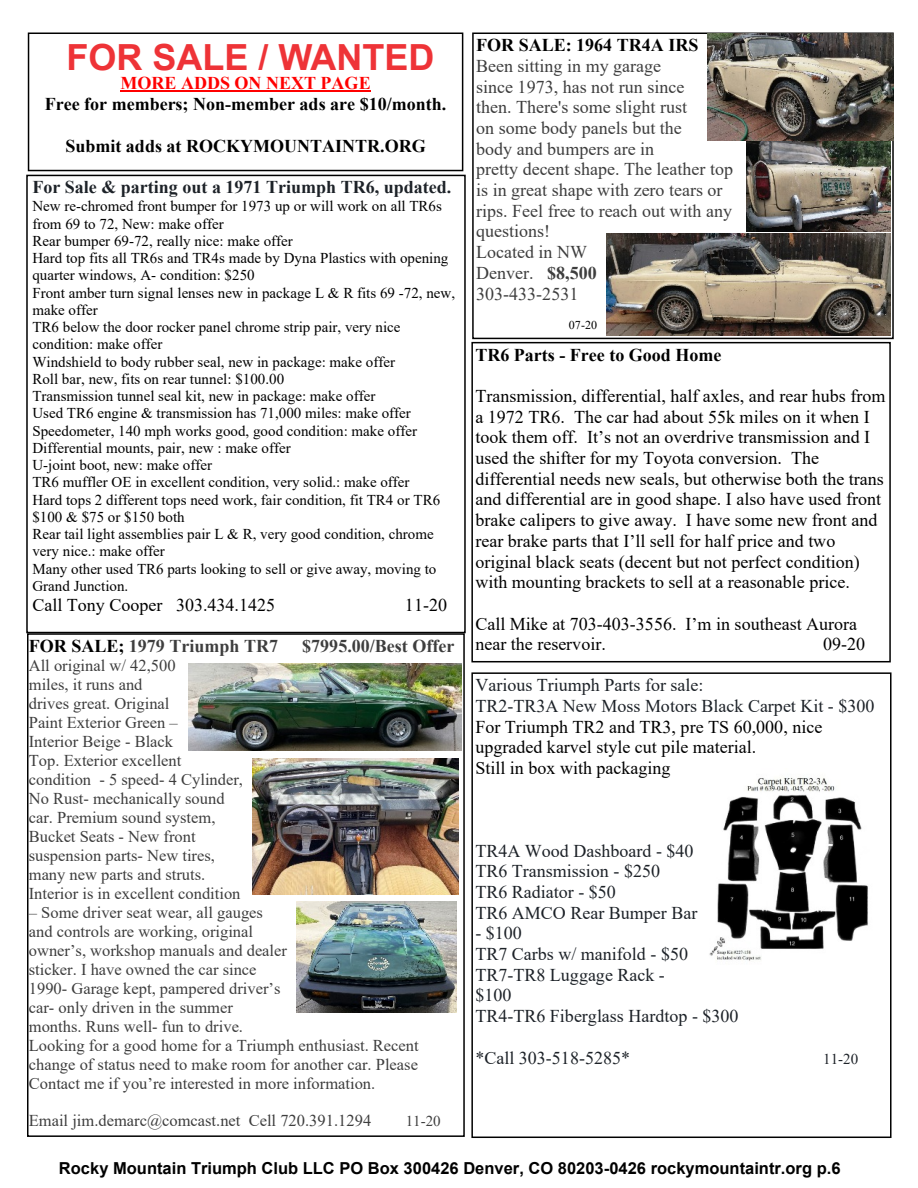
<style>
.page{position:relative;width:918px;height:1188px;background:#fff}
.page>*{position:absolute;margin:0;border:0;box-sizing:border-box;transform-origin:0 0}
.t1{font:700 36px "Arial";color:#ee3337}
.t2{font:18px/20.7px "Times New Roman";color:#000}
.t3{font:18px/20.7px "Times New Roman";color:#3e3e3e}
.t4{font:18px/20.7px "Times New Roman";color:#1d2228}
.t5{font:700 18px "Times New Roman";color:#000}
.t6{font:700 18px "Times New Roman";color:#1d2228}
.t7{font:700 18px "Times New Roman";color:#3e3e3e}
.t8{font:700 18px "Times New Roman";color:#f00}
.t9{font:16.5px/18.9px "Times New Roman";color:#3e3e3e}
.t10{font:700 16.5px "Arial";color:#000}
.t11{font:15px/17.2px "Times New Roman";color:#000}
.t12{font:15px "Times New Roman";color:#3e3e3e}
.t13{font:15px "Times New Roman";color:#1d2228}
.t14{font:12px "Times New Roman";color:#000}
.s1{color:#000}
.s2{font-weight:700}
</style>
<div class="page">
<svg style="left:28px;top:33px;width:435px;height:138px"></svg>
<hr style="left:120px;top:91px;width:251px;height:1px;background:#f00">
<div style="left:26px;top:175px;width:440px;height:458px;border:2px solid #000"></div>
<div style="left:472px;top:33px;width:422px;height:306px;border:2px solid #000"></div>
<div style="left:27px;top:633px;width:438px;height:504px;border:2px solid #000"></div>
<div style="left:471px;top:342px;width:420px;height:320px;border:2px solid #000"></div>
<div style="left:471px;top:672px;width:421px;height:466px;border:2px solid #000"></div>
<img style="left:707px;top:33px;width:186px;height:107px">
<img style="left:607px;top:234px;width:284px;height:101px">
<img style="left:746px;top:142px;width:145px;height:90px">
<img style="left:189px;top:663px;width:272px;height:87px">
<img style="left:253px;top:758px;width:205px;height:136px">
<img style="left:296px;top:901px;width:161px;height:111px">
<img style="left:709px;top:777px;width:159px;height:184px">
<h1 class="t1" style="left:67px;top:44px;width:369px">FOR SALE / WANTED</h1>
<p class="t8" style="left:120px;top:77px;width:252px">MORE ADDS ON NEXT PAGE</p>
<p class="t5" style="left:45px;top:98px;width:403px">Free for members; Non-member ads are $10/month.</p>
<p class="t5" style="left:65px;top:139px;width:362px">Submit adds at ROCKYMOUNTAINTR.ORG</p>
<p class="t6" style="left:32px;top:181px;width:421px">For Sale &amp; parting out a 1971 Triumph TR6, updated.</p>
<p class="t11" style="left:32px;top:199px;width:424px">New re-chromed front bumper for 1973 up or will work on all TR6s from 69 to 72, New: make offer<br>Rear bumper 69-72, really nice: make offer<br>Hard top fits all TR6s and TR4s made by Dyna Plastics with opening quarter windows, A- condition: $250<br>Front amber turn signal lenses new in package L &amp; R fits 69 -72, new, make offer<br>TR6 below the door rocker panel chrome strip pair, very nice condition: make offer<br>Windshield to body rubber seal, new in package: make offer<br>Roll bar, new, fits on rear tunnel: $100.00<br>Transmission tunnel seal kit, new in package: make offer<br>Used TR6 engine &amp; transmission has 71,000 miles: make offer Speedometer, 140 mph works good, good condition: make offer Differential mounts, pair, new : make offer<br>U-joint boot, new: make offer<br>TR6 muffler OE in excellent condition, very solid.: make offer<br>Hard tops 2 different tops need work, fair condition, fit TR4 or TR6 $100 &amp; $75 or $150 both<br>Rear tail light assemblies pair L &amp; R, very good condition, chrome very nice.: make offer<br>Many other used TR6 parts looking to sell or give away, moving to Grand Junction.</p>
<p class="t2" style="left:32px;top:596px;width:244px">Call Tony Cooper 303.434.1425</p>
<p class="t2" style="left:405px;top:596px;width:44px">11-20</p>
<p class="t7" style="left:29px;top:640px;width:251px"><span class="s1">FOR SALE;</span> 1979 Triumph TR7</p>
<p class="t7" style="left:302px;top:640px;width:154px">$7995.00/Best Offer</p>
<p class="t9" style="left:29px;top:658px;width:216px">All original w/ 42,500<br>miles, it runs and<br>drives great. Original<br>Paint Exterior Green –<br>Interior Beige - Black<br>Top. Exterior excellent condition - 5 speed- 4 Cylinder,<br>No Rust- mechanically sound car. Premium sound system,<br>Bucket Seats - New front suspension parts- New tires, many new parts and struts.<br>Interior is in excellent condition</p>
<p class="t9" style="left:29px;top:905px;width:391px">– Some driver seat wear, all gauges<br>and controls are working, original<br>owner’s, workshop manuals and dealer<br>sticker. I have owned the car since<br>1990- Garage kept, pampered driver’s<br>car- only driven in the summer<br>months. Runs well- fun to drive.<br>Looking for a good home for a Triumph enthusiast. Recent change of status need to make room for another car. Please Contact me if you’re interested in more information.</p>
<p class="t9" style="left:29px;top:1113px;width:344px">Email jim.demarc@comcast.net Cell 720.391.1294</p>
<p class="t12" style="left:406px;top:1116px;width:37px">11-20</p>
<p class="t5" style="left:476px;top:39px;width:224px">FOR SALE: 1964 TR4A IRS</p>
<p class="t3" style="left:476px;top:57px;width:258px">Been sitting in my garage<br>since 1973, has not run since<br>then. There's some slight rust<br>on some body panels but the<br>body and bumpers are in<br>pretty decent shape. The leather top is in great shape with zero tears or rips. Feel free to reach out with any questions!<br>Located in NW<br>Denver. <span class="s2">$8,500<br></span>303-433-2531</p>
<p class="t14" style="left:569px;top:320px;width:30px">07-20</p>
<p class="t5" style="left:475px;top:348px;width:248px">TR6 Parts - Free to Good Home</p>
<p class="t2" style="left:475px;top:387px;width:412px">Transmission, differential, half axles, and rear hubs from a 1972 TR6. The car had about 55k miles on it when I took them off. It’s not an overdrive transmission and I used the shifter for my Toyota conversion. The differential needs new seals, but otherwise both the trans and differential are in good shape. I also have used front brake calipers to give away. I have some new front and rear brake parts that I’ll sell for half price and two original black seats (decent but not perfect condition) with mounting brackets to sell at a reasonable price.</p>
<p class="t2" style="left:475px;top:615px;width:383px">Call Mike at 703-403-3556. I’m in southeast Aurora near the reservoir.</p>
<p class="t2" style="left:823px;top:636px;width:44px">09-20</p>
<p class="t4" style="left:475px;top:677px;width:401px">Various Triumph Parts for sale:<br>TR2-TR3A New Moss Motors Black Carpet Kit - $300</p>
<p class="t2" style="left:475px;top:718px;width:348px">For Triumph TR2 and TR3, pre TS 60,000, nice upgraded karvel style cut pile material.<br>Still in box with packaging</p>
<p class="t4" style="left:475px;top:842px;width:224px">TR4A Wood Dashboard - $40<br>TR6 Transmission - $250<br>TR6 Radiator - $50<br>TR6 AMCO Rear Bumper Bar</p>
<p class="t4" style="left:475px;top:925px;width:265px">- $100<br>TR7 Carbs w/ manifold - $50<br>TR7-TR8 Luggage Rack -<br>$100<br>TR4-TR6 Fiberglass Hardtop - $300</p>
<p class="t4" style="left:475px;top:1049px;width:156px">*Call 303-518-5285*</p>
<p class="t13" style="left:823px;top:1053px;width:37px">11-20</p>
<p class="t10" style="left:59px;top:1162px;width:783px">Rocky Mountain Triumph Club LLC PO Box 300426 Denver, CO 80203-0426 rockymountaintr.org p.6</p>
</div>
